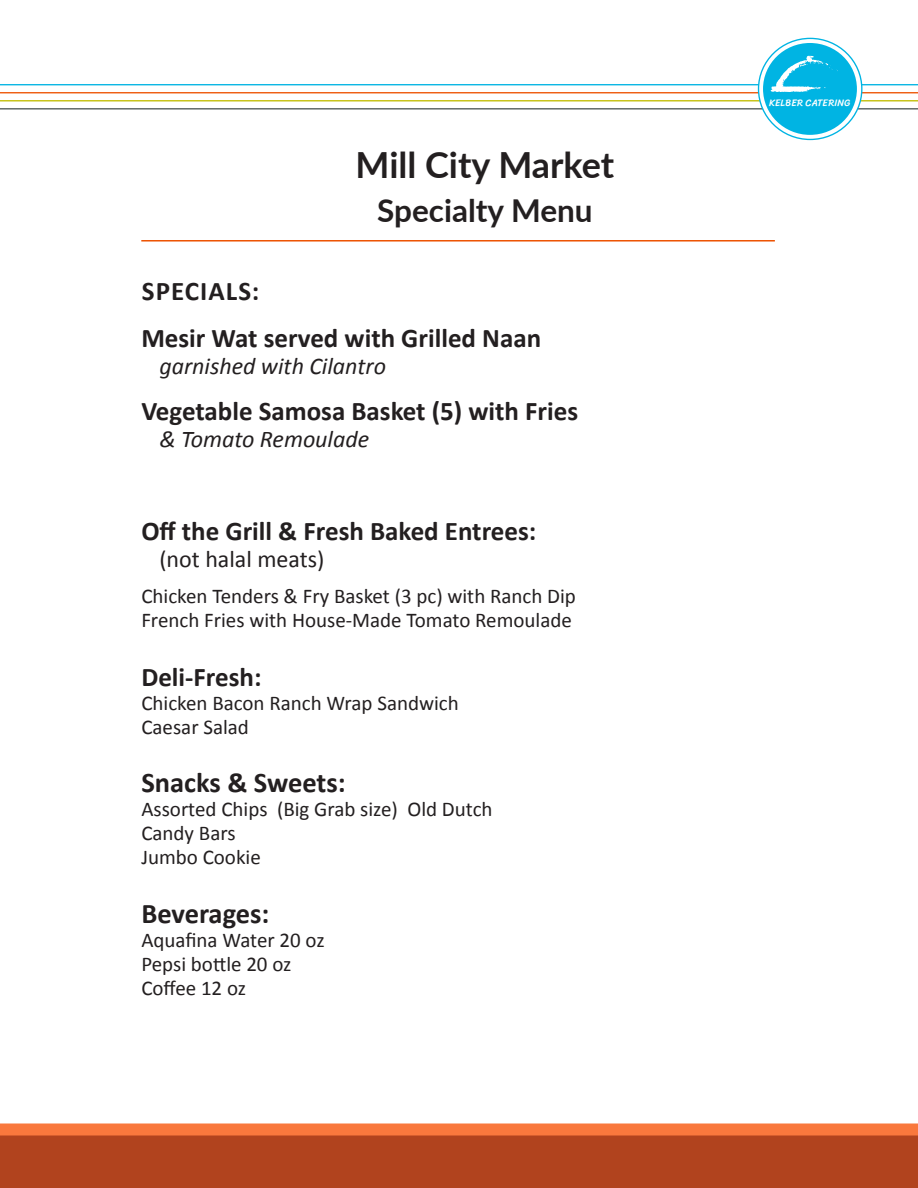
<style>
.page{position:relative;width:918px;height:1188px;background:#fff}
.page>*{position:absolute;margin:0;border:0;box-sizing:border-box;transform-origin:0 0}
.t1{font:700 36px "Lato";color:#231f20}
.t2{font:700 31.5px "Lato";color:#231f20}
.t3{font:700 28.5px "Calibri";color:#231f20}
.t4{font:700 27px "Calibri";color:#231f20}
.t5{font:700 27px "Calibri";letter-spacing:.04em;color:#231f20}
.t6{font:italic 24px "Calibri";color:#231f20}
.t7{font:24px "Calibri";color:#231f20}
.t8{font:21px "Calibri";color:#231f20}
.t9{font:9.75px "Sriracha";letter-spacing:.005em;color:#fff}
</style>
<div class="page">
<div style="left:0;top:1134px;width:918px;height:54px;background:#b1431e"></div>
<div style="left:0;top:1124px;width:918px;height:12px;background:#f9783d"></div>
<hr style="left:0;top:84px;width:918px;height:1px;background:#00b4e3">
<hr style="left:0;top:92px;width:918px;height:1px;background:#ed5200">
<hr style="left:0;top:100px;width:918px;height:1px;background:#c0bc00">
<hr style="left:0;top:108px;width:918px;height:1px;background:#4e5758">
<svg style="left:759px;top:38px;width:103px;height:101px"></svg>
<div style="left:763px;top:43px;width:94px;height:92px;background:#00b4e3;border-radius:50%"></div>
<svg style="left:770px;top:56px;width:68px;height:36px"></svg>
<hr style="left:141px;top:240px;width:634px;height:2px;background:#ed5200">
<p class="t1" style="left:356px;top:139px;width:260px">Mill City Market</p>
<p class="t2" style="left:377px;top:187px;width:217px">Specialty Menu</p>
<p class="t5" style="left:142px;top:274px;width:119px">SPECIALS:</p>
<p class="t4" style="left:141px;top:321px;width:401px">Mesir Wat served with Grilled Naan</p>
<p class="t6" style="left:159px;top:350px;width:228px">garnished with Cilantro</p>
<p class="t4" style="left:141px;top:394px;width:438px">Vegetable Samosa Basket (5) with Fries</p>
<p class="t6" style="left:159px;top:423px;width:211px">&amp; Tomato Remoulade</p>
<p class="t4" style="left:141px;top:514px;width:397px">Off the Grill &amp; Fresh Baked Entrees:</p>
<p class="t7" style="left:159px;top:544px;width:167px">(not halal meats)</p>
<p class="t8" style="left:141px;top:583px;width:436px">Chicken Tenders &amp; Fry Basket (3 pc) with Ranch Dip</p>
<p class="t8" style="left:141px;top:607px;width:432px">French Fries with House-Made Tomato Remoulade</p>
<p class="t4" style="left:141px;top:660px;width:122px">Deli-Fresh:</p>
<p class="t8" style="left:141px;top:690px;width:319px">Chicken Bacon Ranch Wrap Sandwich</p>
<p class="t8" style="left:141px;top:714px;width:109px">Caesar Salad</p>
<p class="t3" style="left:141px;top:765px;width:206px">Snacks &amp; Sweets:</p>
<p class="t8" style="left:141px;top:796px;width:353px">Assorted Chips (Big Grab size) Old Dutch</p>
<p class="t8" style="left:141px;top:820px;width:96px">Candy Bars</p>
<p class="t8" style="left:141px;top:844px;width:121px">Jumbo Cookie</p>
<p class="t3" style="left:141px;top:895px;width:130px">Beverages:</p>
<p class="t8" style="left:141px;top:927px;width:185px">Aquafina Water 20 oz</p>
<p class="t8" style="left:141px;top:951px;width:152px">Pepsi bottle 20 oz</p>
<p class="t8" style="left:141px;top:975px;width:106px">Coffee 12 oz</p>
<p class="t9" style="left:769px;top:97px;width:83px">KELBER CATERING</p>
</div>
